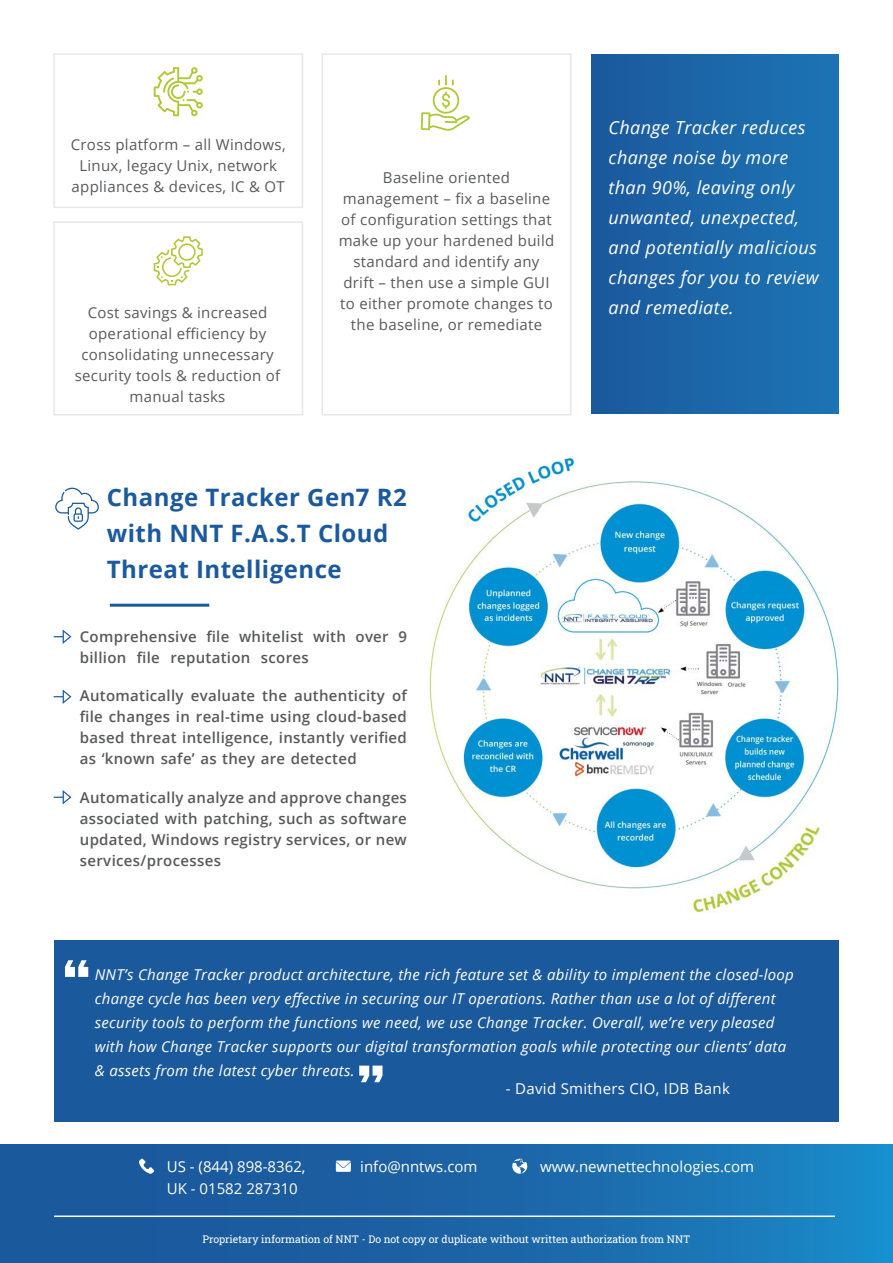
<style>
.page{position:relative;width:893px;height:1263px;background:#fff}
.page>*{position:absolute;margin:0;border:0;box-sizing:border-box;transform-origin:0 0}
.t1{font:700 24px/36px "Open Sans";letter-spacing:.02em;color:#1b599d}
.t2{font:italic 18px/30px "Open Sans";letter-spacing:.02em;color:#fff}
.t3{font:italic 15px/24px "Open Sans";letter-spacing:.02em;color:#fff}
.t4{font:15px/21px "Open Sans";letter-spacing:.02em;color:#58595b;text-align:center}
.t5{font:600 15px/21px "Open Sans";letter-spacing:.02em;color:#58595b;text-align:justify}
.t6{font:15px "Open Sans";color:#fff}
.t7{font:15px "Open Sans";letter-spacing:.02em;color:#fff}
.t8{font:10.5px "Roboto Slab";color:#fff}
</style>
<div class="page">
<div style="left:53px;top:53px;width:250px;height:155px;background:#fff;border:2px solid #e6e7e8"></div>
<div style="left:53px;top:221px;width:250px;height:194px;background:#fff;border:2px solid #e6e7e8"></div>
<div style="left:321px;top:53px;width:250px;height:362px;background:#fff;border:2px solid #e6e7e8"></div>
<img style="left:428px;top:452px;width:411px;height:461px">
<div style="left:591px;top:55px;width:247px;height:359px;background:linear-gradient(to right,#1b599d,#1c74b4)"></div>
<div style="left:54px;top:940px;width:785px;height:181px;background:#1b599d"></div>
<div style="left:0;top:1144px;width:893px;height:119px;background:linear-gradient(to right,#1c4e94,#1b82c1)"></div>
<hr style="left:54px;top:1215px;width:781px;height:2px;background:#fff">
<svg style="left:138px;top:1158px;width:16px;height:17px"></svg>
<svg style="left:336px;top:1160px;width:15px;height:12px"></svg>
<svg style="left:512px;top:1159px;width:15px;height:15px"></svg>
<svg style="left:359px;top:1065px;width:23px;height:17px"></svg>
<svg style="left:65px;top:960px;width:23px;height:17px"></svg>
<hr style="left:110px;top:604px;width:99px;height:3px;background:#1b599d">
<svg style="left:54px;top:629px;width:17px;height:15px"></svg>
<svg style="left:54px;top:689px;width:17px;height:15px"></svg>
<svg style="left:54px;top:790px;width:17px;height:14px"></svg>
<svg style="left:55px;top:487px;width:44px;height:43px"></svg>
<svg style="left:154px;top:67px;width:49px;height:49px"></svg>
<svg style="left:154px;top:236px;width:49px;height:49px"></svg>
<svg style="left:421px;top:75px;width:49px;height:56px"></svg>
<p class="t4" style="left:71px;top:134px;width:216px">Cross platform – all Windows,<br>Linux, legacy Unix, network appliances &amp; devices, IC &amp; OT</p>
<p class="t4" style="left:75px;top:301px;width:207px">Cost savings &amp; increased operational efficiency by consolidating unnecessary security tools &amp; reduction of manual tasks</p>
<p class="t4" style="left:339px;top:167px;width:217px">Baseline oriented management – fix a baseline of configuration settings that make up your hardened build standard and identify any drift – then use a simple GUI to either promote changes to the baseline, or remediate</p>
<h1 class="t1" style="left:107px;top:479px;width:302px">Change Tracker Gen7 R2 with NNT F.A.S.T Cloud<br>Threat Intelligence</h1>
<p class="t5" style="left:80px;top:626px;width:329px">Comprehensive file whitelist with over 9 billion file reputation scores</p>
<p class="t5" style="left:80px;top:685px;width:329px">Automatically evaluate the authenticity of file changes in real-time using cloud-based based threat intelligence, instantly verified as ‘known safe’ as they are detected</p>
<p class="t5" style="left:80px;top:786px;width:329px">Automatically analyze and approve changes associated with patching, such as software updated, Windows registry services, or new services/processes</p>
<p class="t2" style="left:608px;top:112px;width:212px">Change Tracker reduces change noise by more than 90%, leaving only unwanted, unexpected, and potentially malicious changes for you to review and remediate.</p>
<p class="t3" style="left:95px;top:962px;width:701px">NNT’s Change Tracker product architecture, the rich feature set &amp; ability to implement the closed-loop change cycle has been very effective in securing our IT operations. Rather than use a lot of different security tools to perform the functions we need, we use Change Tracker. Overall, we’re very pleased with how Change Tracker supports our digital transformation goals while protecting our clients’ data &amp; assets from the latest cyber threats.</p>
<p class="t7" style="left:506px;top:1078px;width:225px">- David Smithers CIO, IDB Bank</p>
<p class="t6" style="left:167px;top:1157px;width:140px">US - (844) 898-8362,</p>
<p class="t6" style="left:360px;top:1157px;width:119px">info@nntws.com</p>
<p class="t6" style="left:540px;top:1157px;width:216px">www.newnettechnologies.com</p>
<p class="t6" style="left:167px;top:1178px;width:133px">UK - 01582 287310</p>
<p class="t8" style="left:202px;top:1232px;width:490px">Proprietary information of NNT - Do not copy or duplicate without written authorization from NNT</p>
</div>
